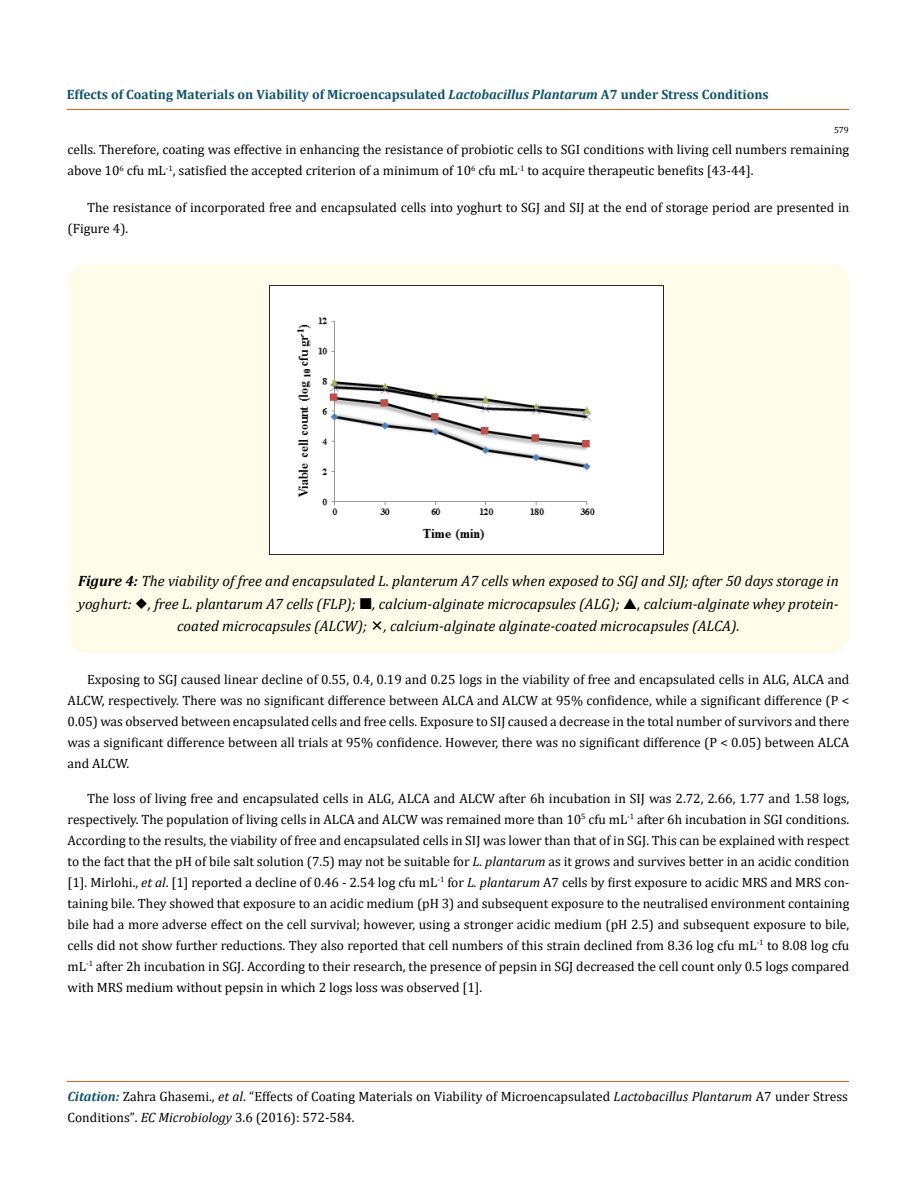
<style>
.page{position:relative;width:917px;height:1190px;background:#fff}
.page>*{position:absolute;margin:0;border:0;box-sizing:border-box;transform-origin:0 0}
.t1{font:italic 15px/22.5px "Cambria";color:#000;text-align:center}
.t2{font:13.5px/21px "Cambria";color:#000}
.t3{font:700 13.5px "Cambria";color:#0e546a}
.t4{font:9px "Cambria";color:#000}
.s1{font-style:italic}
.s2{font-weight:700}
.s3{font-weight:700;font-style:italic;color:#0e546a}
.s4{font-size:13.35px}
</style>
<div class="page">
<hr style="left:68px;top:109px;width:781px;height:1px;background:#e05d1a">
<hr style="left:68px;top:1081px;width:781px;height:1px;background:#e05d1a">
<div style="left:68px;top:264px;width:781px;height:389px;background:#fffde9;border-radius:18px"></div>
<img style="left:269px;top:285px;width:394px;height:270px">
<p class="t3" style="left:67px;top:85px;width:703px">Effects of Coating Materials on Viability of Microencapsulated <span class="s1">Lactobacillus Plantarum</span> A7 under Stress Conditions</p>
<p class="t4" style="left:834px;top:124px;width:16px">579</p>
<p class="t2" style="left:68px;top:139px;width:783px">cells. Therefore, coating was effective in enhancing the resistance of probiotic cells to SGI conditions with living cell numbers remaining above 10<sup>6</sup> cfu mL<sup>-1</sup>, satisfied the accepted criterion of a minimum of 10<sup>6</sup> cfu mL<sup>-1</sup> to acquire therapeutic benefits [43-44].</p>
<p class="t2" style="left:68px;top:197px;width:783px;text-indent:19px">The resistance of incorporated free and encapsulated cells into yoghurt to SGJ and SIJ at the end of storage period are presented in (Figure 4).</p>
<p class="t1" style="left:78px;top:569px;width:762px"><span class="s2">Figure 4:</span> The viability of free and encapsulated L. planterum A7 cells when exposed to SGJ and SIJ; after 50 days storage in yoghurt: , free L. plantarum A7 cells (FLP); , calcium-alginate microcapsules (ALG); , calcium-alginate whey protein&shy;coated microcapsules (ALCW); , calcium-alginate alginate-coated microcapsules (ALCA).</p>
<p class="t2" style="left:68px;top:668px;width:783px;text-align:justify;text-indent:19px">Exposing to SGJ caused linear decline of 0.55, 0.4, 0.19 and 0.25 logs in the viability of free and encapsulated cells in ALG, ALCA and ALCW, respectively. There was no significant difference between ALCA and ALCW at 95% confidence, while a significant difference (P &lt; 0.05) was observed between encapsulated cells and free cells. Exposure to SIJ caused a decrease in the total number of survivors and there was a significant difference between all trials at 95% confidence. However, there was no significant difference (P &lt; 0.05) between ALCA and ALCW.</p>
<p class="t2" style="left:68px;top:787px;width:783px;text-align:justify;text-indent:19px">The loss of living free and encapsulated cells in ALG, ALCA and ALCW after 6h incubation in SIJ was 2.72, 2.66, 1.77 and 1.58 logs, respectively. The population of living cells in ALCA and ALCW was remained more than 10<sup>5</sup> cfu mL<sup>-1</sup> after 6h incubation in SGI conditions.<br>According to the results, the viability of free and encapsulated cells in SIJ was lower than that of in SGJ. This can be explained with respect to the fact that the pH of bile salt solution (7.5) may not be suitable for <span class="s1">L. plantarum</span> as it grows and survives better in an acidic condition [1]. Mirlohi., <span class="s1">et al</span>. [1] reported a decline of 0.46 - 2.54 log cfu mL<sup>-1</sup> for <span class="s1">L. plantarum</span> A7 cells by first exposure to acidic MRS and MRS con&shy;taining bile. They showed that exposure to an acidic medium (pH 3) and subsequent exposure to the neutralised environment containing bile had a more adverse effect on the cell survival; however, using a stronger acidic medium (pH 2.5) and subsequent exposure to bile, cells did not show further reductions. They also reported that cell numbers of this strain declined from 8.36 log cfu mL<sup>-1</sup> to 8.08 log cfu mL<sup>-1</sup> after 2h incubation in SGJ. According to their research, the presence of pepsin in SGJ decreased the cell count only 0.5 logs compared with MRS medium without pepsin in which 2 logs loss was observed [1].</p>
<p class="t2" style="left:67px;top:1086px;width:782px"><span class="s3">Citation:</span> Zahra Ghasemi., <span class="s1">et al</span>. “Effects of Coating Materials on Viability of Microencapsulated <span class="s1">Lactobacillus Plantarum</span> A7 under Stress<br>Conditions”<span class="s4">.</span> <span class="s1">EC Microbiology</span> <span class="s4">3</span>.6 (2016): 572-584.</p>
</div>
